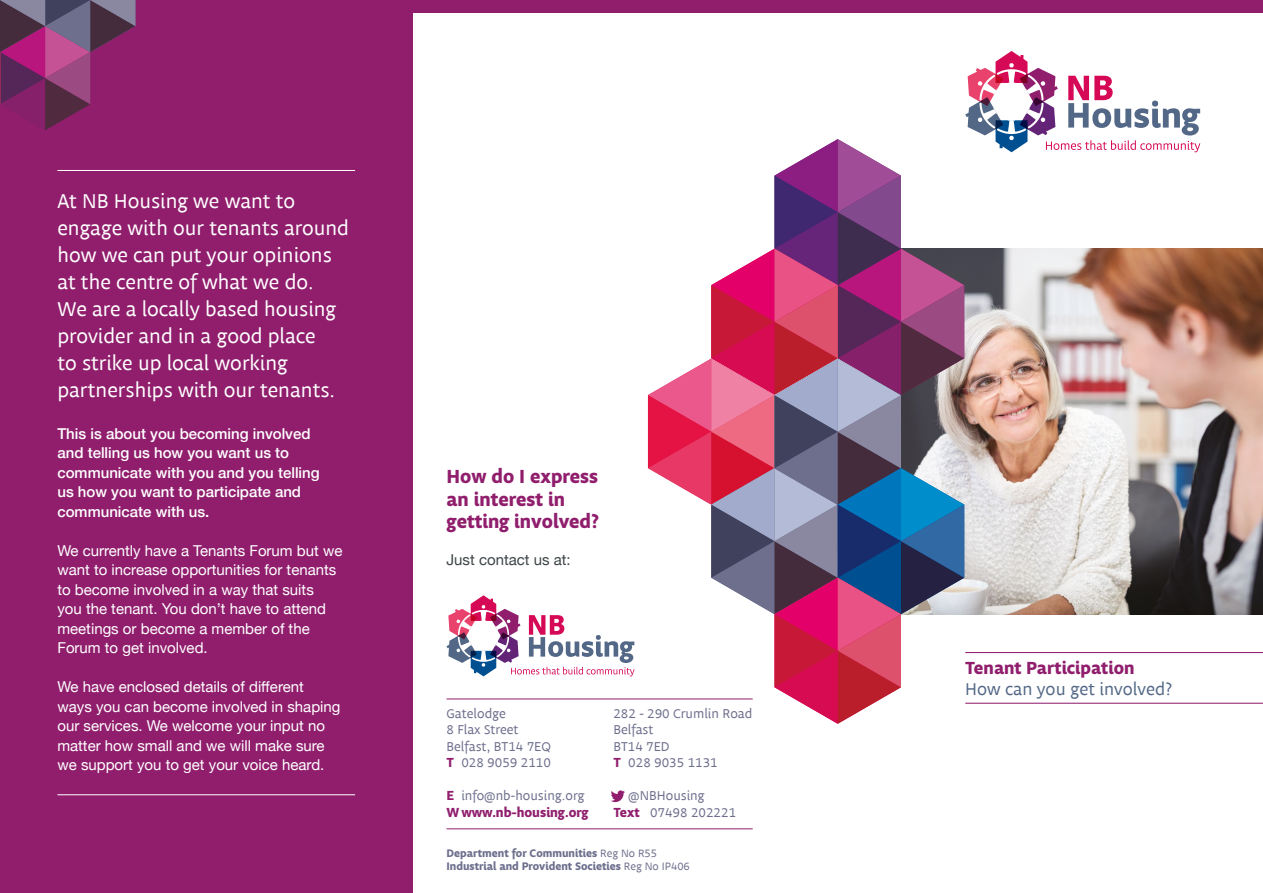
<style>
.page{position:relative;width:1263px;height:893px;background:#fff}
.page>*{position:absolute;margin:0;border:0;box-sizing:border-box;transform-origin:0 0}
.t1{font:21px/27px "Obliqua ITC Std";color:#fff}
.t2{font:700 19.5px/22.5px "Obliqua ITC Std";color:#901e6d}
.t3{font:18px "Obliqua ITC Std";color:#536887}
.t4{font:700 18px "Obliqua ITC Std";color:#901e6d}
.t5{font:15px/19.5px "Helvetica Neue";color:#fff}
.t6{font:500 15px/19.5px "Helvetica Neue";color:#fff}
.t7{font:15px "Helvetica Neue";color:#3d4548}
.t8{font:13.5px/16.5px "Obliqua ITC Std";color:#6d6f8d}
.t9{font:700 13.5px/16.5px "Obliqua ITC Std";color:#901e6d}
.t10{font:700 11.25px/13.5px "Obliqua ITC Std";color:#6d6f8d}
.s1{font-weight:700;color:#901e6d}
.s2{font-weight:400;color:#6d6f8d}
.s3{font-weight:400}
</style>
<div class="page">
<div style="left:0;top:0;width:412px;height:893px;background:#901e6d"></div>
<svg style="left:0;top:0;width:135px;height:130px"></svg>
<img style="left:1200px;top:249px;width:63px;height:365px">
<svg style="left:446px;top:595px;width:188px;height:81px"></svg>
<hr style="left:965px;top:703px;width:298px;height:1px;background:#901e6d">
<hr style="left:965px;top:652px;width:298px;height:1px;background:#901e6d">
<svg style="left:648px;top:51px;width:552px;height:673px"></svg>
<hr style="left:446px;top:699px;width:307px;height:1px;background:#901e6d">
<hr style="left:446px;top:828px;width:307px;height:1px;background:#901e6d">
<svg style="left:611px;top:790px;width:14px;height:12px"></svg>
<hr style="left:57px;top:170px;width:298px;height:1px;background:#fff">
<hr style="left:57px;top:794px;width:298px;height:1px;background:#fff">
<div style="left:346px;top:0;width:917px;height:13px;background:#901e6d"></div>
<h1 class="t1" style="left:57px;top:188px;width:293px">At NB Housing we want to engage with our tenants around how we can put your opinions at the centre of what we do.<br>We are a locally based housing provider and in a good place<br>to strike up local working partnerships with our tenants.</h1>
<p class="t6" style="left:57px;top:422px;width:264px">This is about you becoming involved and telling us how you want us to communicate with you and you telling us how you want to participate and communicate with us.</p>
<p class="t5" style="left:57px;top:542px;width:287px">We currently have a Tenants Forum but we want to increase opportunities for tenants to become involved in a way that suits<br>you the tenant. You don’t have to attend meetings or become a member of the Forum to get involved.</p>
<p class="t5" style="left:57px;top:678px;width:285px">We have enclosed details of different ways you can become involved in shaping our services. We welcome your input no matter how small and we will make sure we support you to get your voice heard.</p>
<h2 class="t2" style="left:446px;top:465px;width:154px">How do I express an interest in getting involved?</h2>
<p class="t7" style="left:446px;top:549px;width:126px">Just contact us at:</p>
<p class="t8" style="left:446px;top:705px;width:106px">Gatelodge<br>8 Flax Street<br>Belfast, BT14 7EQ<br><span class="s1">T</span> 028 9059 2110</p>
<p class="t9" style="left:446px;top:787px;width:144px">E <span class="s2">info@nb-housing.org<br></span>Wwww.nb-housing.org</p>
<p class="t8" style="left:613px;top:705px;width:140px">282 - 290 Crumlin Road<br>Belfast<br>BT14 7ED<br><span class="s1">T</span> 028 9035 1131</p>
<p class="t8" style="left:613px;top:788px;width:124px;text-indent:15px">@NBHousing<br><span class="s1">Text</span> 07498 202221</p>
<p class="t10" style="left:446px;top:846px;width:245px">Department for Communities <span class="s3">Reg No R55<br></span>Industrial and Provident Societies <span class="s3">Reg No IP406</span></p>
<p class="t4" style="left:965px;top:657px;width:171px">Tenant Participation</p>
<p class="t3" style="left:965px;top:679px;width:209px">How can you get involved?</p>
</div>
